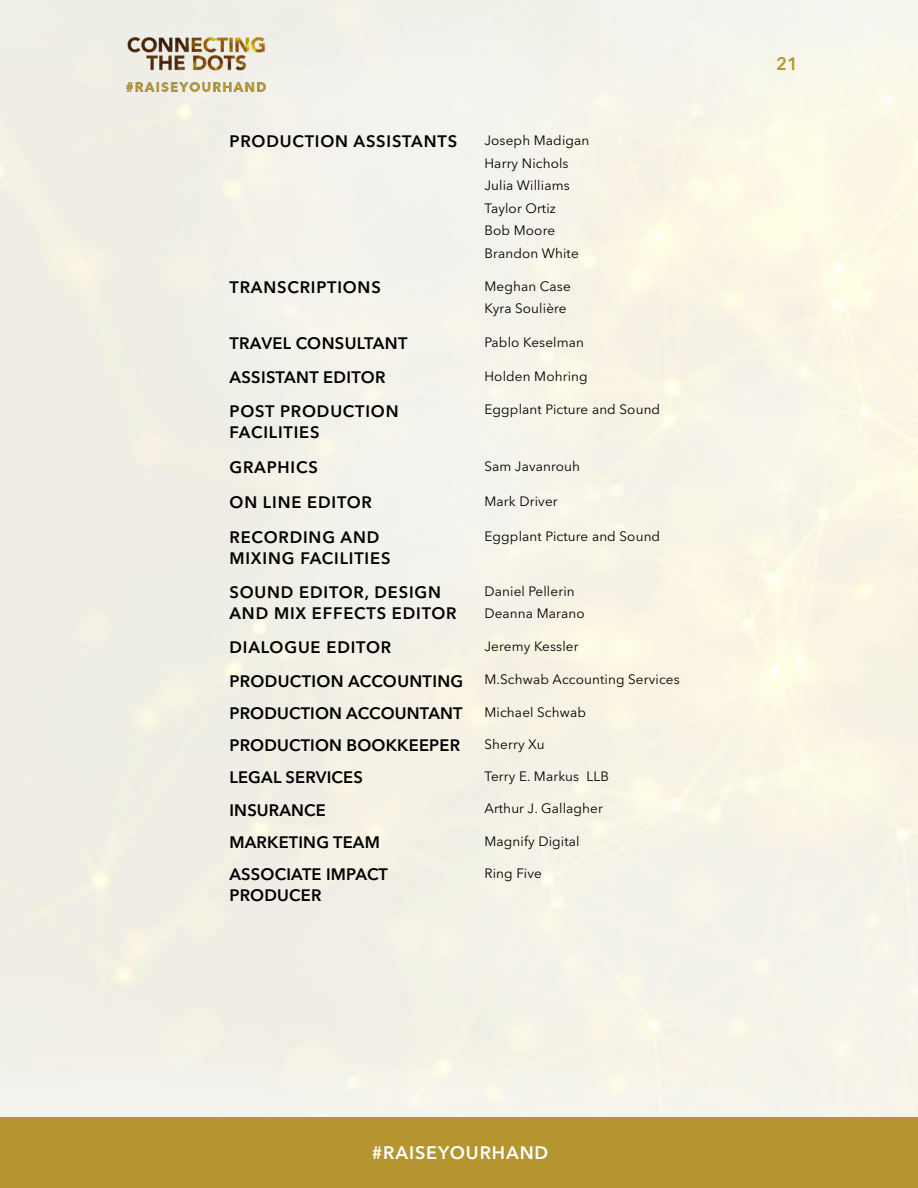
<style>
.page{position:relative;width:918px;height:1188px;background:#fff}
.page>*{position:absolute;margin:0;border:0;box-sizing:border-box;transform-origin:0 0}
.t1{font:600 18px "Avenir Next LT Pro";letter-spacing:.05em;color:#fff}
.t2{font:600 18px "Avenir Next LT Pro";color:#b5952f}
.t3{font:600 16.5px/21px "Avenir Next LT Pro";letter-spacing:.05em;color:#000}
.t4{font:600 16.5px/21px "Avenir Next LT Pro";letter-spacing:.02em;color:#000}
.t5{font:13.5px "Avenir Next LT Pro";letter-spacing:.01em;color:#000}
</style>
<div class="page">
<div style="left:0;top:0;width:918px;height:1118px;background:#f4f2e6"></div>
<img style="left:120px;top:33px;width:152px;height:61px">
<div style="left:0;top:1118px;width:918px;height:70px;background:#b5952f"></div>
<p class="t3" style="left:230px;top:131px;width:229px">PRODUCTION ASSISTANTS</p>
<p class="t5" style="left:484px;top:132px;width:106px">Joseph Madigan</p>
<p class="t5" style="left:484px;top:155px;width:86px">Harry Nichols</p>
<p class="t5" style="left:484px;top:177px;width:87px">Julia Williams</p>
<p class="t5" style="left:484px;top:200px;width:73px">Taylor Ortiz</p>
<p class="t5" style="left:484px;top:222px;width:72px">Bob Moore</p>
<p class="t5" style="left:484px;top:245px;width:96px">Brandon White</p>
<p class="t3" style="left:230px;top:277px;width:153px">TRANSCRIPTIONS</p>
<p class="t5" style="left:484px;top:278px;width:88px">Meghan Case</p>
<p class="t5" style="left:484px;top:300px;width:84px">Kyra Soulière</p>
<p class="t4" style="left:230px;top:333px;width:179px">TRAVEL CONSULTANT</p>
<p class="t5" style="left:484px;top:334px;width:101px">Pablo Keselman</p>
<p class="t4" style="left:230px;top:367px;width:157px">ASSISTANT EDITOR</p>
<p class="t5" style="left:484px;top:368px;width:105px">Holden Mohring</p>
<p class="t3" style="left:230px;top:400px;width:171px">POST PRODUCTION<br>FACILITIES</p>
<p class="t5" style="left:484px;top:402px;width:177px">Eggplant Picture and Sound</p>
<p class="t3" style="left:230px;top:457px;width:90px">GRAPHICS</p>
<p class="t5" style="left:484px;top:458px;width:97px">Sam Javanrouh</p>
<p class="t3" style="left:230px;top:492px;width:144px">ON LINE EDITOR</p>
<p class="t5" style="left:484px;top:493px;width:75px">Mark Driver</p>
<p class="t3" style="left:230px;top:527px;width:162px">RECORDING AND<br>MIXING FACILITIES</p>
<p class="t5" style="left:484px;top:528px;width:177px">Eggplant Picture and Sound</p>
<p class="t3" style="left:230px;top:582px;width:229px">SOUND EDITOR, DESIGN<br>AND MIX EFFECTS EDITOR</p>
<p class="t5" style="left:484px;top:583px;width:92px">Daniel Pellerin</p>
<p class="t5" style="left:484px;top:606px;width:102px">Deanna Marano</p>
<p class="t3" style="left:230px;top:637px;width:163px">DIALOGUE EDITOR</p>
<p class="t5" style="left:484px;top:638px;width:96px">Jeremy Kessler</p>
<p class="t4" style="left:230px;top:670px;width:235px">PRODUCTION ACCOUNTING</p>
<p class="t5" style="left:484px;top:672px;width:197px">M.Schwab Accounting Services</p>
<p class="t4" style="left:230px;top:703px;width:235px">PRODUCTION ACCOUNTANT</p>
<p class="t5" style="left:484px;top:704px;width:103px">Michael Schwab</p>
<p class="t4" style="left:230px;top:735px;width:232px">PRODUCTION BOOKKEEPER</p>
<p class="t5" style="left:484px;top:736px;width:62px">Sherry Xu</p>
<p class="t4" style="left:230px;top:767px;width:135px">LEGAL SERVICES</p>
<p class="t5" style="left:484px;top:768px;width:126px">Terry E. Markus LLB</p>
<p class="t4" style="left:230px;top:799px;width:98px">INSURANCE</p>
<p class="t5" style="left:484px;top:801px;width:120px">Arthur J. Gallagher</p>
<p class="t4" style="left:230px;top:832px;width:152px">MARKETING TEAM</p>
<p class="t5" style="left:484px;top:833px;width:97px">Magnify Digital</p>
<p class="t4" style="left:230px;top:864px;width:160px">ASSOCIATE IMPACT<br>PRODUCER</p>
<p class="t5" style="left:484px;top:865px;width:59px">Ring Five</p>
<h1 class="t1" style="left:372px;top:1142px;width:178px">#RAISEYOURHAND</h1>
<h1 class="t2" style="left:776px;top:53px;width:23px">21</h1>
</div>
